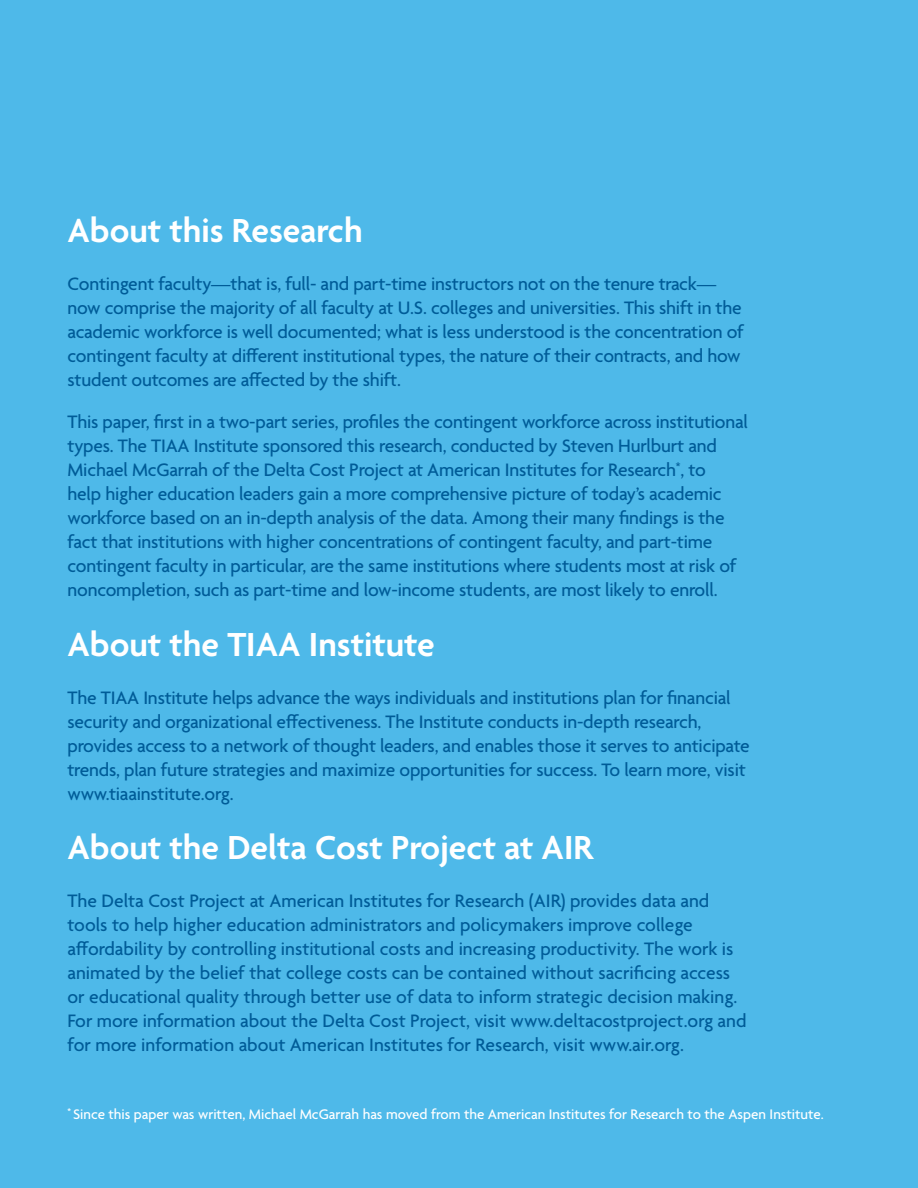
<style>
.page{position:relative;width:918px;height:1188px;background:#4eb9e9}
.page>*{position:absolute;margin:0;border:0;box-sizing:border-box;transform-origin:0 0}
._1B_Title__A_24_27{font:600 36px "Agenda";color:#fff}
._2A_Subtitle__A_13_1{font:500 19.5px/24px "Agenda";letter-spacing:-.01em;color:#005c98}
._4A_Body_Subhead__A{font:500 15px "Agenda";color:#fff}
</style>
<div class="page">
<p class="_1B_Title__A_24_27" style="left:68px;top:211px;width:297px">About this Research</p>
<p class="_2A_Subtitle__A_13_1" style="left:68px;top:273px;width:678px">Contingent faculty—that is, full- and part-time instructors not on the tenure track— now comprise the majority of all faculty at U.S. colleges and universities. This shift in the academic workforce is well documented; what is less understood is the concentration of contingent faculty at different institutional types, the nature of their contracts, and how student outcomes are affected by the shift.</p>
<p class="_2A_Subtitle__A_13_1" style="left:68px;top:411px;width:682px">This paper, first in a two-part series, profiles the contingent workforce across institutional types. The TIAA Institute sponsored this research, conducted by Steven Hurlburt and Michael McGarrah of the Delta Cost Project at American Institutes for Research<sup>*</sup>, to<br>help higher education leaders gain a more comprehensive picture of today’s academic workforce based on an in-depth analysis of the data. Among their many findings is the fact that institutions with higher concentrations of contingent faculty, and part-time contingent faculty in particular, are the same institutions where students most at risk of noncompletion, such as part-time and low-income students, are most likely to enroll.</p>
<p class="_1B_Title__A_24_27" style="left:68px;top:625px;width:369px">About the TIAA Institute</p>
<p class="_2A_Subtitle__A_13_1" style="left:68px;top:687px;width:684px">The TIAA Institute helps advance the ways individuals and institutions plan for financial security and organizational effectiveness. The Institute conducts in-depth research, provides access to a network of thought leaders, and enables those it serves to anticipate trends, plan future strategies and maximize opportunities for success. To learn more, visit www.tiaainstitute.org.</p>
<p class="_1B_Title__A_24_27" style="left:68px;top:828px;width:527px">About the Delta Cost Project at AIR</p>
<p class="_2A_Subtitle__A_13_1" style="left:68px;top:890px;width:681px">The Delta Cost Project at American Institutes for Research (AIR) provides data and tools to help higher education administrators and policymakers improve college affordability by controlling institutional costs and increasing productivity. The work is animated by the belief that college costs can be contained without sacrificing access or educational quality through better use of data to inform strategic decision making.<br>For more information about the Delta Cost Project, visit www.deltacostproject.org and for more information about American Institutes for Research, visit www.air.org.</p>
<p class="_4A_Body_Subhead__A" style="left:68px;top:1106px;width:758px"><sup>*</sup> Since this paper was written, Michael McGarrah has moved from the American Institutes for Research to the Aspen Institute.</p>
</div>
